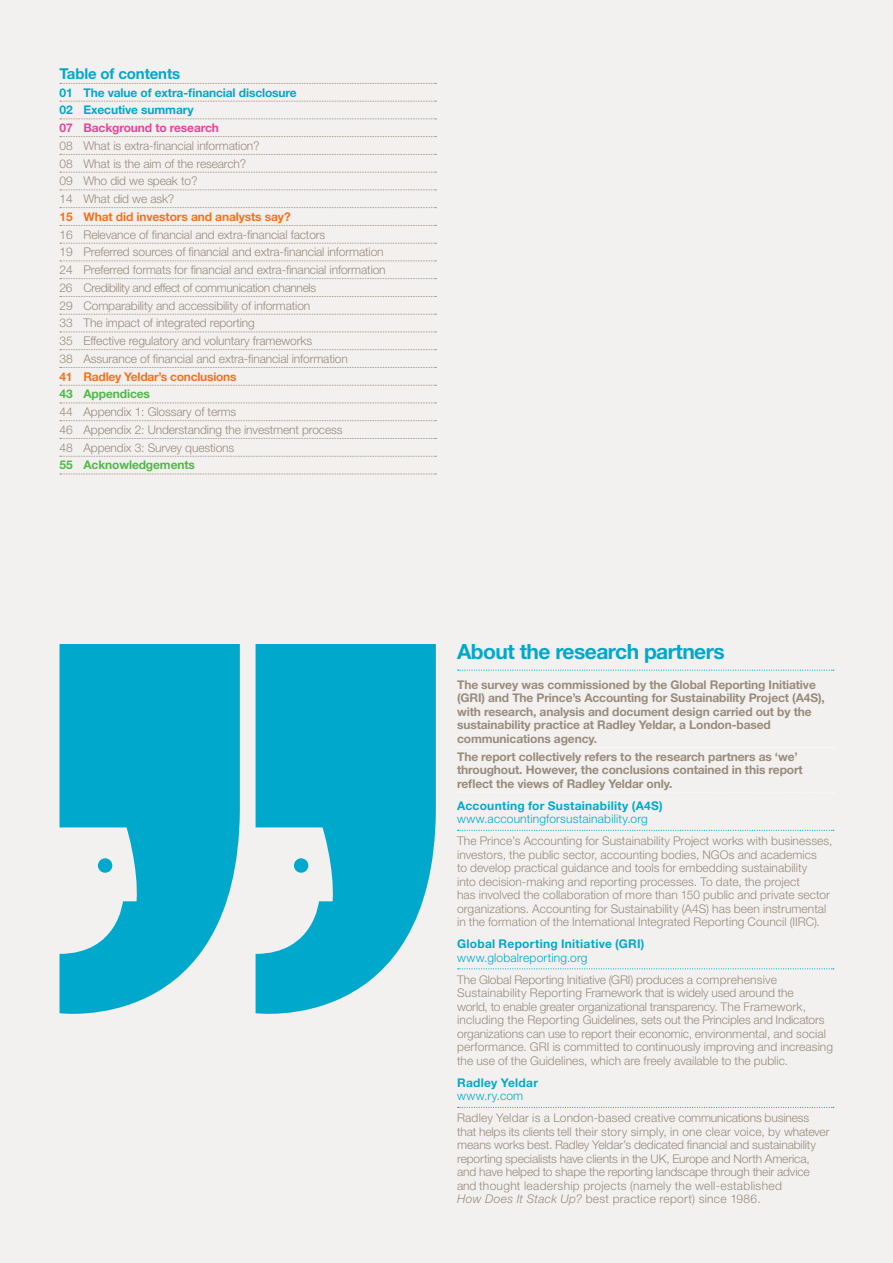
<style>
.page{position:relative;width:893px;height:1263px;background:#f3f1ef}
.page>*{position:absolute;margin:0;border:0;box-sizing:border-box;transform-origin:0 0}
.t1{font:700 21px "Helvetica Neue LT Std";letter-spacing:-.025em;color:#00a9cc}
.t2{font:700 15px "Helvetica Neue LT Std";letter-spacing:-.01em;color:#00a9cc}
.t3{font:300 12px/13.5px "Helvetica Neue LT Std";letter-spacing:-.01em;color:#998b7d}
.t4{font:700 12px/13.5px "Helvetica Neue LT Std";letter-spacing:-.01em;color:#998b7d}
.t5{font:700 12px "Helvetica Neue LT Std";letter-spacing:.02em;color:#00a9cc}
.t6{font:300 12px "Helvetica Neue LT Std";letter-spacing:.015em;color:#00a9cc}
.t7{font:700 12px "Helvetica Neue LT Std";letter-spacing:-.01em;color:#f47321}
.t8{font:700 12px/17.7px "Helvetica Neue LT Std";letter-spacing:-.01em;color:#00a9cc}
.t9{font:700 12px "Helvetica Neue LT Std";letter-spacing:-.01em;color:#51b948}
.t10{font:700 12px "Helvetica Neue LT Std";letter-spacing:-.01em;color:#ea4498}
.s1{font-style:italic}
</style>
<div class="page">
<svg style="left:458px;top:670px;width:376px;height:1px"></svg>
<svg style="left:458px;top:830px;width:376px;height:1px"></svg>
<svg style="left:458px;top:968px;width:376px;height:1px"></svg>
<svg style="left:458px;top:1107px;width:376px;height:1px"></svg>
<svg style="left:60px;top:83px;width:376px;height:1px"></svg>
<svg style="left:60px;top:101px;width:376px;height:1px"></svg>
<svg style="left:60px;top:118px;width:376px;height:1px"></svg>
<svg style="left:60px;top:136px;width:376px;height:1px"></svg>
<svg style="left:60px;top:154px;width:376px;height:1px"></svg>
<svg style="left:60px;top:172px;width:376px;height:1px"></svg>
<svg style="left:60px;top:190px;width:376px;height:1px"></svg>
<svg style="left:60px;top:207px;width:376px;height:1px"></svg>
<svg style="left:60px;top:225px;width:376px;height:1px"></svg>
<svg style="left:60px;top:243px;width:376px;height:1px"></svg>
<svg style="left:60px;top:261px;width:376px;height:1px"></svg>
<svg style="left:60px;top:278px;width:376px;height:1px"></svg>
<svg style="left:60px;top:296px;width:376px;height:1px"></svg>
<svg style="left:60px;top:314px;width:376px;height:1px"></svg>
<svg style="left:60px;top:332px;width:376px;height:1px"></svg>
<svg style="left:60px;top:349px;width:376px;height:1px"></svg>
<svg style="left:60px;top:367px;width:376px;height:1px"></svg>
<svg style="left:60px;top:385px;width:376px;height:1px"></svg>
<svg style="left:60px;top:403px;width:376px;height:1px"></svg>
<svg style="left:60px;top:420px;width:376px;height:1px"></svg>
<svg style="left:60px;top:438px;width:376px;height:1px"></svg>
<svg style="left:60px;top:456px;width:376px;height:1px"></svg>
<svg style="left:60px;top:474px;width:376px;height:1px"></svg>
<svg style="left:457px;top:747px;width:377px;height:1px"></svg>
<svg style="left:60px;top:644px;width:180px;height:370px;fill:#00a9cc"></svg>
<svg style="left:256px;top:644px;width:180px;height:370px;fill:#00a9cc"></svg>
<p class="t2" style="left:60px;top:64px;width:122px">Table of contents</p>
<p class="t8" style="left:60px;top:83px;width:239px">01 The value of extra-financial disclosure<br>02 Executive summary</p>
<p class="t10" style="left:60px;top:120px;width:161px">07 Background to research</p>
<p class="t3" style="left:60px;top:136px;width:202px;line-height:17.7px">08 What is extra-financial information?<br>08 What is the aim of the research?<br>09 Who did we speak to?<br>14 What did we ask?</p>
<p class="t7" style="left:60px;top:209px;width:233px">15 What did investors and analysts say?</p>
<p class="t3" style="left:60px;top:225px;width:328px;line-height:17.7px">16 Relevance of financial and extra-financial factors<br>19 Preferred sources of financial and extra-financial information 24 Preferred formats for financial and extra-financial information 26 Credibility and effect of communication channels<br>29 Comparability and accessibility of information<br>33 The impact of integrated reporting<br>35 Effective regulatory and voluntary frameworks<br>38 Assurance of financial and extra-financial information</p>
<p class="t7" style="left:60px;top:369px;width:179px">41 Radley Yeldar’s conclusions</p>
<p class="t9" style="left:60px;top:387px;width:92px">43 Appendices</p>
<p class="t3" style="left:60px;top:403px;width:285px;line-height:17.7px">44 Appendix 1: Glossary of terms<br>46 Appendix 2: Understanding the investment process<br>48 Appendix 3: Survey questions</p>
<p class="t9" style="left:60px;top:458px;width:137px">55 Acknowledgements</p>
<h1 class="t1" style="left:457px;top:638px;width:269px">About the research partners</h1>
<p class="t4" style="left:457px;top:677px;width:369px">The survey was commissioned by the Global Reporting Initiative (GRI) and The Prince’s Accounting for Sustainability Project (A4S), with research, analysis and document design carried out by the sustainability practice at Radley Yeldar, a London-based communications agency.</p>
<p class="t4" style="left:457px;top:749px;width:347px">The report collectively refers to the research partners as ‘we’ throughout. However, the conclusions contained in this report reflect the views of Radley Yeldar only.</p>
<p class="t5" style="left:457px;top:798px;width:207px">Accounting for Sustainability (A4S)</p>
<p class="t6" style="left:457px;top:812px;width:192px">www.accountingforsustainability.org</p>
<p class="t3" style="left:457px;top:834px;width:377px">The Prince’s Accounting for Sustainability Project works with businesses, investors, the public sector, accounting bodies, NGOs and academics<br>to develop practical guidance and tools for embedding sustainability<br>into decision-making and reporting processes. To date, the project<br>has involved the collaboration of more than 150 public and private sector organizations. Accounting for Sustainability (A4S) has been instrumental in the formation of the International Integrated Reporting Council (IIRC).</p>
<p class="t5" style="left:457px;top:937px;width:189px">Global Reporting Initiative (GRI)</p>
<p class="t6" style="left:457px;top:950px;width:132px">www.globalreporting.org</p>
<p class="t3" style="left:457px;top:973px;width:377px">The Global Reporting Initiative (GRI) produces a comprehensive Sustainability Reporting Framework that is widely used around the<br>world, to enable greater organizational transparency. The Framework, including the Reporting Guidelines, sets out the Principles and Indicators organizations can use to report their economic, environmental, and social performance. GRI is committed to continuously improving and increasing the use of the Guidelines, which are freely available to the public.</p>
<p class="t5" style="left:457px;top:1075px;width:83px">Radley Yeldar</p>
<p class="t6" style="left:457px;top:1089px;width:68px">www.ry.com</p>
<p class="t3" style="left:457px;top:1111px;width:374px">Radley Yeldar is a London-based creative communications business that helps its clients tell their story simply, in one clear voice, by whatever means works best. Radley Yeldar’s dedicated financial and sustainability reporting specialists have clients in the UK, Europe and North America, and have helped to shape the reporting landscape through their advice and thought leadership projects (namely the well-established<br><span class="s1">How Does It Stack Up?</span> best practice report) since 1986.</p>
</div>
